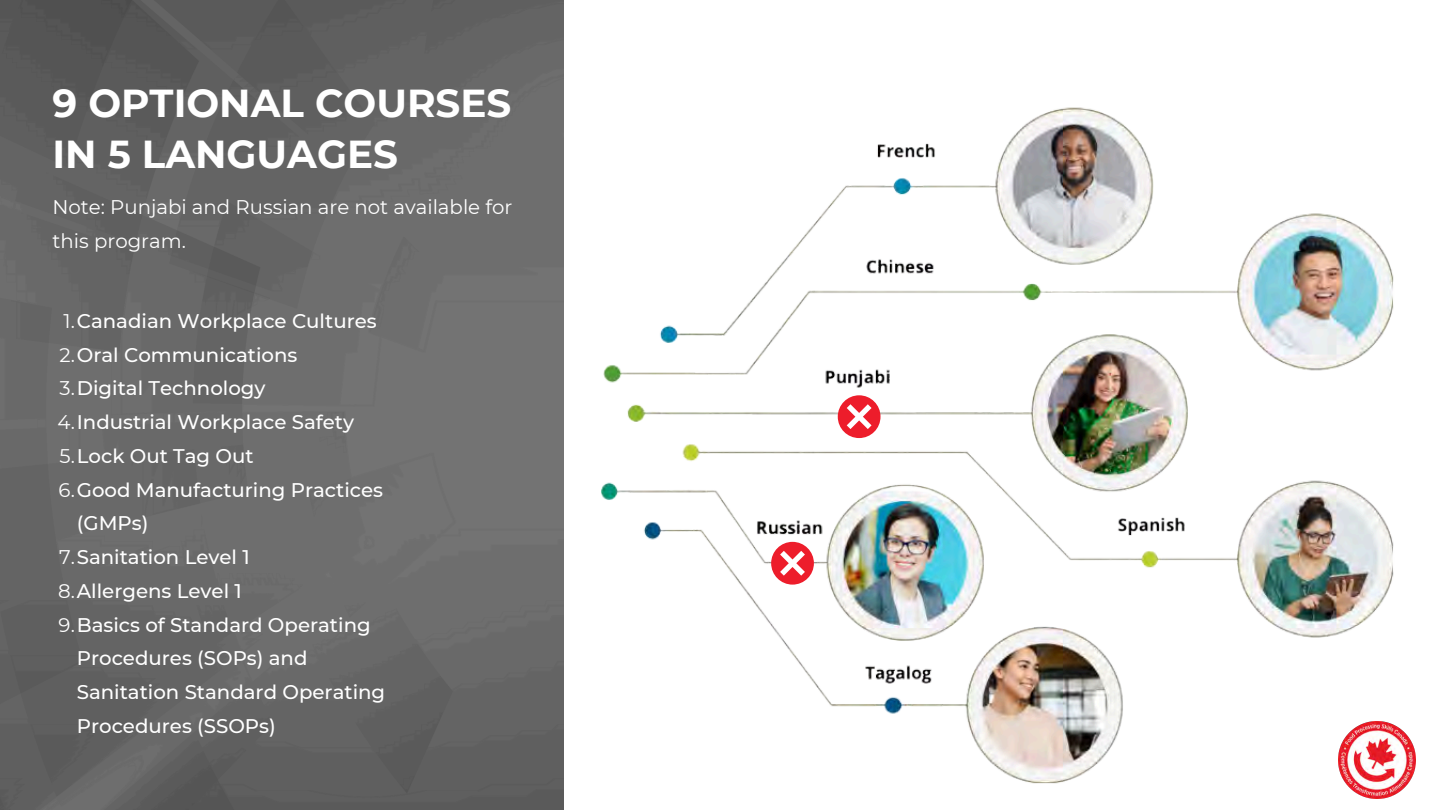
<style>
.page{position:relative;width:1440px;height:810px;background:#fff}
.page>*{position:absolute;margin:0;border:0;box-sizing:border-box;transform-origin:0 0}
.t1{font:700 38.9px/50.2px "Montserrat";color:#fff}
.t2{font:500 19.7px "Montserrat";color:#fff}
.t3{font:19.7px/33.8px "Montserrat";color:#fff}
.s1{font-weight:400}
</style>
<div class="page">
<img style="left:0;top:0;width:563px;height:810px">
<img style="left:601px;top:107px;width:793px;height:677px">
<div style="left:838px;top:395px;width:43px;height:43px;background:#ed1d2b;border-radius:50%"></div>
<svg style="left:847px;top:404px;width:25px;height:25px"></svg>
<div style="left:771px;top:542px;width:43px;height:43px;background:#ed1d2b;border-radius:50%"></div>
<svg style="left:780px;top:551px;width:25px;height:25px"></svg>
<img style="left:1338px;top:721px;width:78px;height:78px">
<h1 class="t1" style="left:53px;top:78px;width:460px">9 OPTIONAL COURSES<br>IN 5 LANGUAGES</h1>
<p class="t3" style="left:53px;top:190px;width:461px">Note: Punjabi and Russian are not available for this program.</p>
<p class="t2" style="left:64px;top:309px;width:315px"><span class="s1">1.</span>Canadian Workplace Cultures</p>
<p class="t2" style="left:59px;top:343px;width:240px"><span class="s1">2.</span>Oral Communications</p>
<p class="t2" style="left:60px;top:376px;width:208px"><span class="s1">3.</span>Digital Technology</p>
<p class="t2" style="left:58px;top:410px;width:298px"><span class="s1">4.</span>Industrial Workplace Safety</p>
<p class="t2" style="left:60px;top:444px;width:196px"><span class="s1">5.</span>Lock Out Tag Out</p>
<p class="t2" style="left:59px;top:478px;width:326px"><span class="s1">6.</span>Good Manufacturing Practices</p>
<p class="t2" style="left:77px;top:511px;width:73px">(GMPs)</p>
<p class="t2" style="left:59px;top:545px;width:192px"><span class="s1">7.</span>Sanitation Level 1</p>
<p class="t2" style="left:58px;top:579px;width:185px"><span class="s1">8.</span>Allergens Level 1</p>
<p class="t2" style="left:59px;top:613px;width:314px"><span class="s1">9.</span>Basics of Standard Operating</p>
<p class="t2" style="left:77px;top:646px;width:232px">Procedures (SOPs) and</p>
<p class="t2" style="left:77px;top:680px;width:310px">Sanitation Standard Operating</p>
<p class="t2" style="left:77px;top:714px;width:200px">Procedures (SSOPs)</p>
</div>
